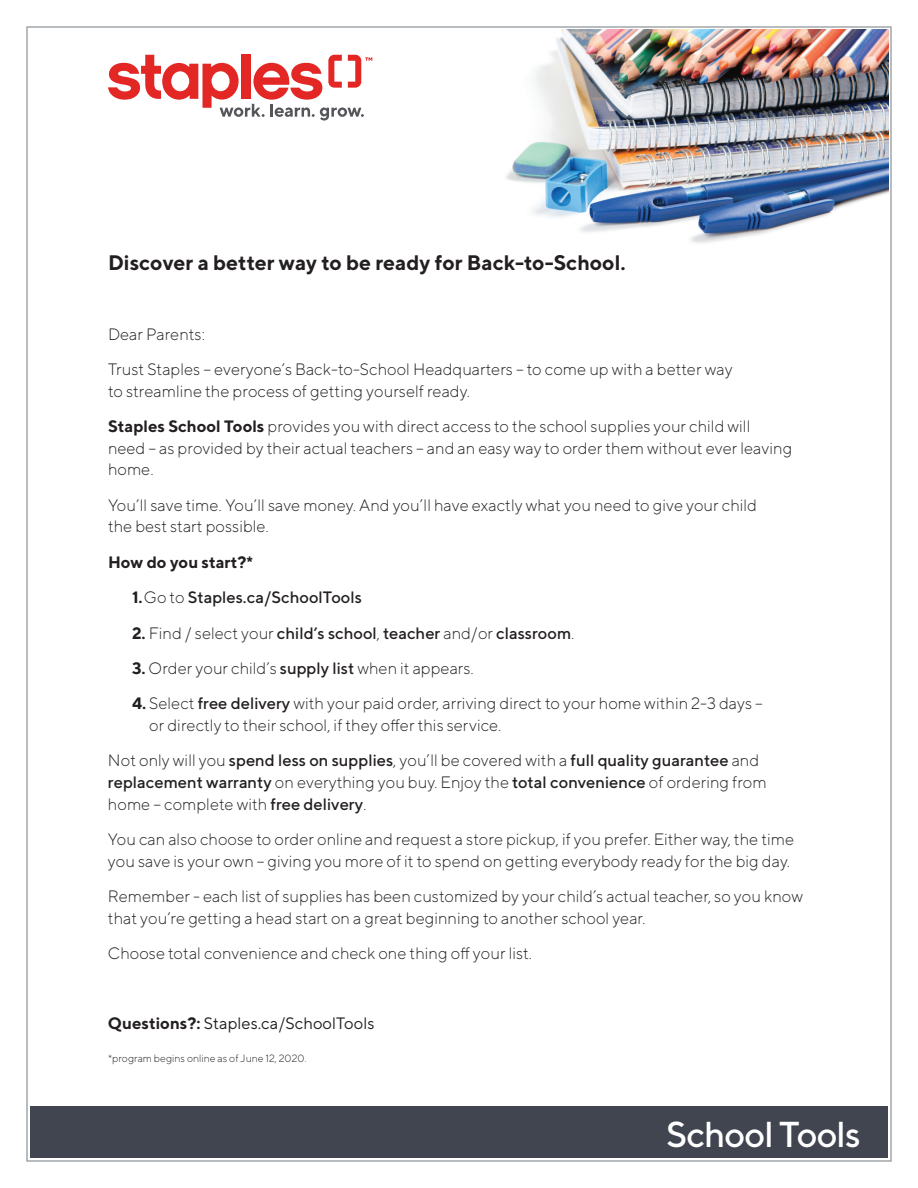
<style>
.page{position:relative;width:918px;height:1188px;background:#fff}
.page>*{position:absolute;margin:0;border:0;box-sizing:border-box;transform-origin:0 0}
.t1{font:500 36px "TT Norms";letter-spacing:-.025em;color:#fff}
.t2{font:700 21px "TT Norms";color:#231f20}
.t3{font:300 16.5px/21.8px "TT Norms";color:#231f20}
.t4{font:500 16.5px "TT Norms";color:#231f20}
.t5{font:16.5px "TT Norms";color:#231f20}
.t6{font:700 16.5px "TT Norms";color:#231f20}
.t7{font:300 10.5px "TT Norms";color:#231f20}
.s1{font-weight:700}
.s2{font-weight:300}
.s3{font-weight:500}
</style>
<div class="page">
<img style="left:506px;top:29px;width:383px;height:214px">
<svg style="left:108px;top:55px;width:264px;height:66px"></svg>
<div style="left:30px;top:1106px;width:858px;height:52px;background:#404550"></div>
<p class="t2" style="left:108px;top:249px;width:519px">Discover a better way to be ready for Back-to-School.</p>
<p class="t3" style="left:108px;top:316px;width:626px;line-height:35.2px">Dear Parents:<br>Trust Staples – everyone’s Back-to-School Headquarters – to come up with a better way</p>
<p class="t3" style="left:108px;top:374px;width:644px;line-height:34.8px">to streamline the process of getting yourself ready.<br><span class="s1">Staples School Tools</span> provides you with direct access to the school supplies your child will</p>
<p class="t3" style="left:108px;top:437px;width:686px">need – as provided by their actual teachers – and an easy way to order them without ever leaving home.</p>
<p class="t3" style="left:108px;top:494px;width:651px">You’ll save time. You’ll save money. And you’ll have exactly what you need to give your child the best start possible.</p>
<p class="t6" style="left:108px;top:551px;width:147px">How do you start?*</p>
<p class="t4" style="left:132px;top:587px;width:231px"><span class="s1">1.</span><span class="s2">Go to</span> Staples.ca/SchoolTools</p>
<p class="t4" style="left:132px;top:623px;width:444px"><span class="s1">2.</span> <span class="s2">Find / select your</span> child’s school<span class="s2">,</span> teacher <span class="s2">and/or</span> classroom<span class="s2">.</span></p>
<p class="t3" style="left:132px;top:657px;width:343px"><span class="s1">3.</span> Order your child’s <span class="s3">supply list</span> when it appears.</p>
<p class="t3" style="left:149px;top:692px;width:615px;text-indent:-17px"><span class="s1">4.</span> Select <span class="s3">free delivery</span> with your paid order, arriving direct to your home within 2-3 days – or directly to their school, if they offer this service.</p>
<p class="t3" style="left:108px;top:749px;width:660px">Not only will you <span class="s3">spend less on supplies</span>, you’ll be covered with a <span class="s3">full quality guarantee</span> and <span class="s3">replacement warranty</span> on everything you buy. Enjoy the <span class="s3">total convenience</span> of ordering from home – complete with <span class="s3">free delivery</span>.</p>
<p class="t3" style="left:108px;top:828px;width:688px">You can also choose to order online and request a store pickup, if you prefer. Either way, the time you save is your own – giving you more of it to spend on getting everybody ready for the big day.</p>
<p class="t3" style="left:108px;top:885px;width:697px">Remember - each list of supplies has been customized by your child’s actual teacher, so you know that you’re getting a head start on a great beginning to another school year.</p>
<p class="t3" style="left:108px;top:942px;width:426px">Choose total convenience and check one thing off your list.</p>
<p class="t5" style="left:108px;top:1013px;width:268px"><span class="s1">Questions?:</span> Staples.ca/SchoolTools</p>
<p class="t7" style="left:108px;top:1052px;width:200px">*program begins online as of June 12, 2020.</p>
<p class="t1" style="left:666px;top:1112px;width:196px">School Tools</p>
</div>
